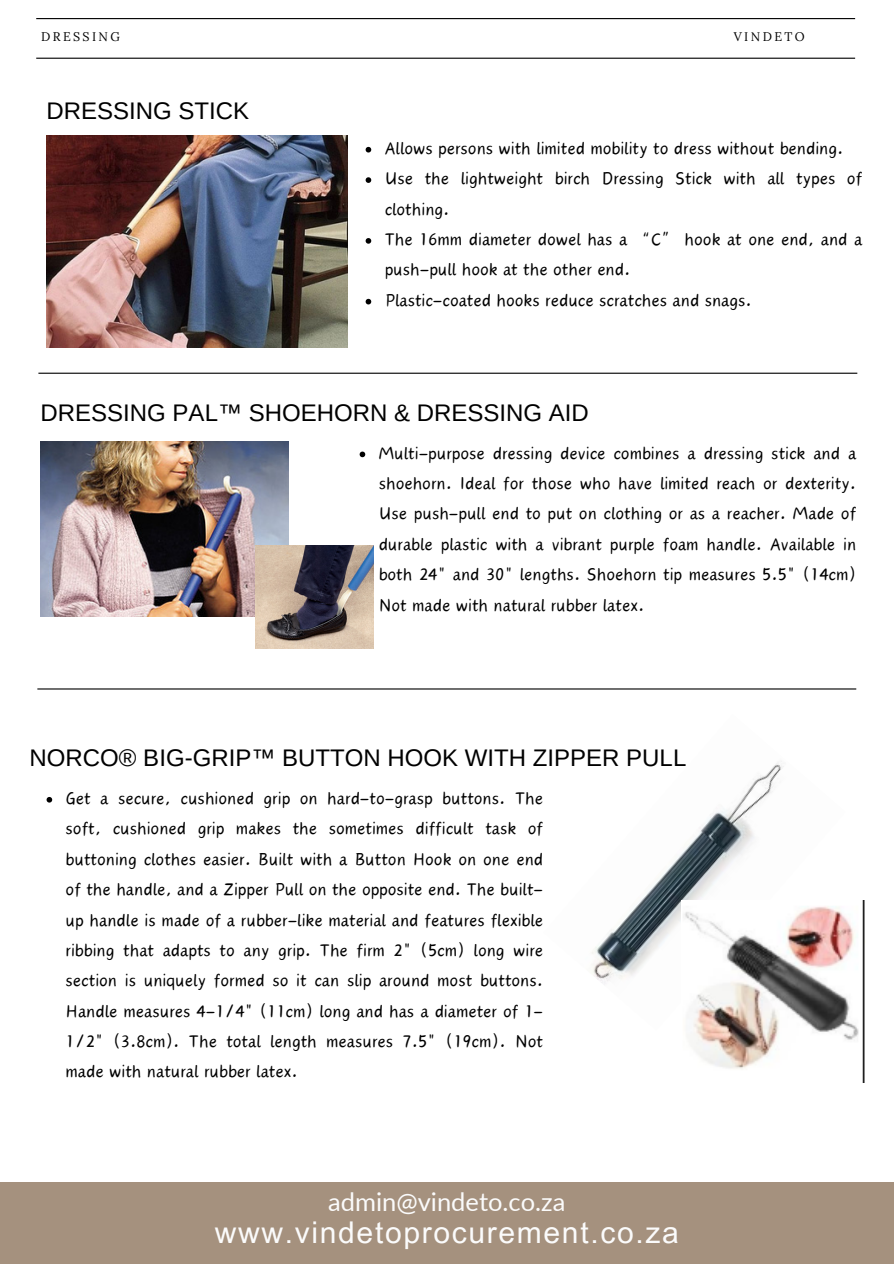
<style>
.page{position:relative;width:894px;height:1264px;background:#fff}
.page>*{position:absolute;margin:0;border:0;box-sizing:border-box;transform-origin:0 0}
.t1{font:30px "Arial MT Pro";letter-spacing:.055em;color:#fbfbfb}
.t2{font:25.5px "Lato";color:#fbfbfb}
.t3{font:24px "Arimo";color:#000}
.t4{font:21.75px/30.3px "Canva Wander World";color:#000}
.t5{font:12.45px "Lora";letter-spacing:.19em;color:#000}
</style>
<div class="page">
<hr style="left:36px;top:18px;width:818px;height:1px;background:#000">
<hr style="left:36px;top:58px;width:818px;height:1px;background:#000">
<hr style="left:38px;top:372px;width:819px;height:2px;background:#000">
<div style="left:0;top:1181px;width:893px;height:82px;background:#a5917e"></div>
<hr style="left:37px;top:688px;width:819px;height:1px;background:#000">
<img style="left:46px;top:136px;width:301px;height:211px">
<svg style="left:365px;top:147px;width:6px;height:5px"></svg>
<svg style="left:365px;top:177px;width:6px;height:6px"></svg>
<svg style="left:365px;top:238px;width:6px;height:6px"></svg>
<svg style="left:365px;top:299px;width:6px;height:5px"></svg>
<svg style="left:359px;top:451px;width:6px;height:6px"></svg>
<img style="left:41px;top:442px;width:247px;height:174px">
<img style="left:255px;top:545px;width:118px;height:103px">
<img style="left:592px;top:761px;width:192px;height:223px">
<img style="left:681px;top:900px;width:184px;height:182px">
<svg style="left:47px;top:797px;width:5px;height:5px"></svg>
<h2 class="t5" style="left:41px;top:28px;width:80px">DRESSING</h2>
<p class="t5" style="left:733px;top:28px;width:72px">VINDETO</p>
<p class="t3" style="left:46px;top:97px;width:204px">DRESSING STICK</p>
<p class="t4" style="left:384px;top:133px;width:460px">Allows persons with limited mobility to dress without bending.</p>
<p class="t4" style="left:384px;top:163px;width:479px">Use the lightweight birch Dressing Stick with all types of clothing.</p>
<p class="t4" style="left:384px;top:224px;width:479px">The 16mm diameter dowel has a “C” hook at one end, and a push-pull hook at the other end.</p>
<p class="t4" style="left:384px;top:285px;width:368px">Plastic-coated hooks reduce scratches and snags.</p>
<p class="t3" style="left:41px;top:399px;width:549px">DRESSING PAL™ SHOEHORN &amp; DRESSING AID</p>
<p class="t4" style="left:378px;top:438px;width:479px;text-align:justify">Multi-purpose dressing device combines a dressing stick and a shoehorn. Ideal for those who have limited reach or dexterity.<br>Use push-pull end to put on clothing or as a reacher. Made of durable plastic with a vibrant purple foam handle. Available in both 24" and 30" lengths. Shoehorn tip measures 5.5" (14cm)<br>Not made with natural rubber latex.</p>
<h3 class="t3" style="left:30px;top:744px;width:658px">NORCO® BIG-GRIP™ BUTTON HOOK WITH ZIPPER PULL</h3>
<h1 class="t4" style="left:66px;top:783px;width:479px;text-align:justify">Get a secure, cushioned grip on hard-to-grasp buttons. The soft, cushioned grip makes the sometimes difficult task of buttoning clothes easier. Built with a Button Hook on one end of the handle, and a Zipper Pull on the opposite end. The built&shy;up handle is made of a rubber-like material and features flexible ribbing that adapts to any grip. The firm 2" (5cm) long wire section is uniquely formed so it can slip around most buttons.<br>Handle measures 4-1/4" (11cm) long and has a diameter of 1- 1/2" (3.8cm). The total length measures 7.5" (19cm). Not made with natural rubber latex.</h1>
<p class="t2" style="left:328px;top:1185px;width:239px">admin@vindeto.co.za</p>
<p class="t1" style="left:215px;top:1221px;width:465px">www.vindetoprocurement.co.za</p>
</div>
